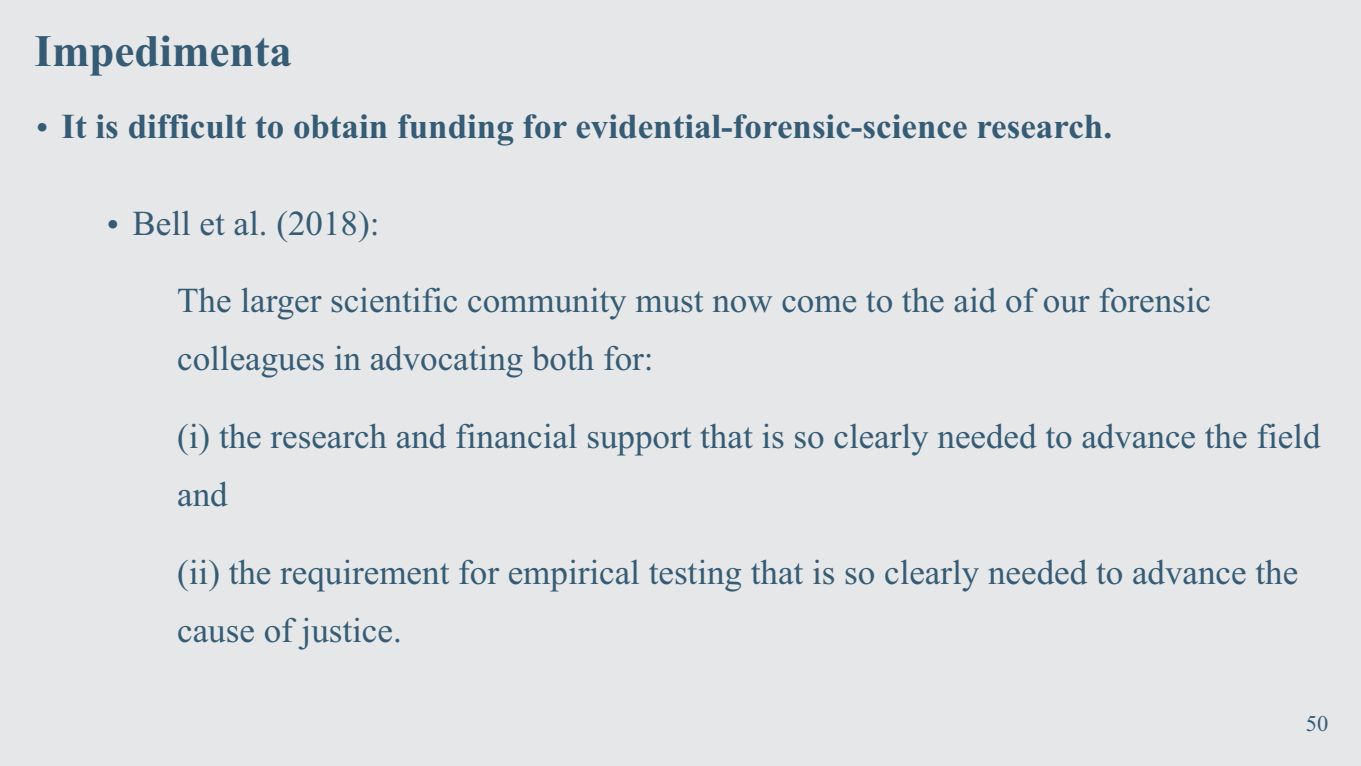
<style>
.page{position:relative;width:1361px;height:766px;background:#fff}
.page>*{position:absolute;margin:0;border:0;box-sizing:border-box;transform-origin:0 0}
.t1{font:700 45px "Times New Roman";color:#365c75}
.t2{font:35px/58.1px "Times New Roman";color:#365c75}
.t3{font:700 35px "Times New Roman";color:#365c75}
.t4{font:22.5px "Times New Roman";color:#365c75}
</style>
<div class="page">
<div style="left:0;top:0;width:1361px;height:765px;background:#e6e7e8"></div>
<p class="t1" style="left:35px;top:35px;width:259px">Impedimenta</p>
<p class="t3" style="left:62px;top:114px;width:1052px">It is difficult to obtain funding for evidential-forensic-science research.</p>
<p class="t2" style="left:132px;top:197px;width:248px">Bell et al. (2018):</p>
<p class="t2" style="left:177px;top:275px;width:1035px">The larger scientific community must now come to the aid of our forensic colleagues in advocating both for:</p>
<p class="t2" style="left:177px;top:410px;width:1145px">(i) the research and financial support that is so clearly needed to advance the field and</p>
<p class="t2" style="left:177px;top:546px;width:1122px">(ii) the requirement for empirical testing that is so clearly needed to advance the cause of justice.</p>
<p class="t4" style="left:1305px;top:714px;width:24px">50</p>
</div>
